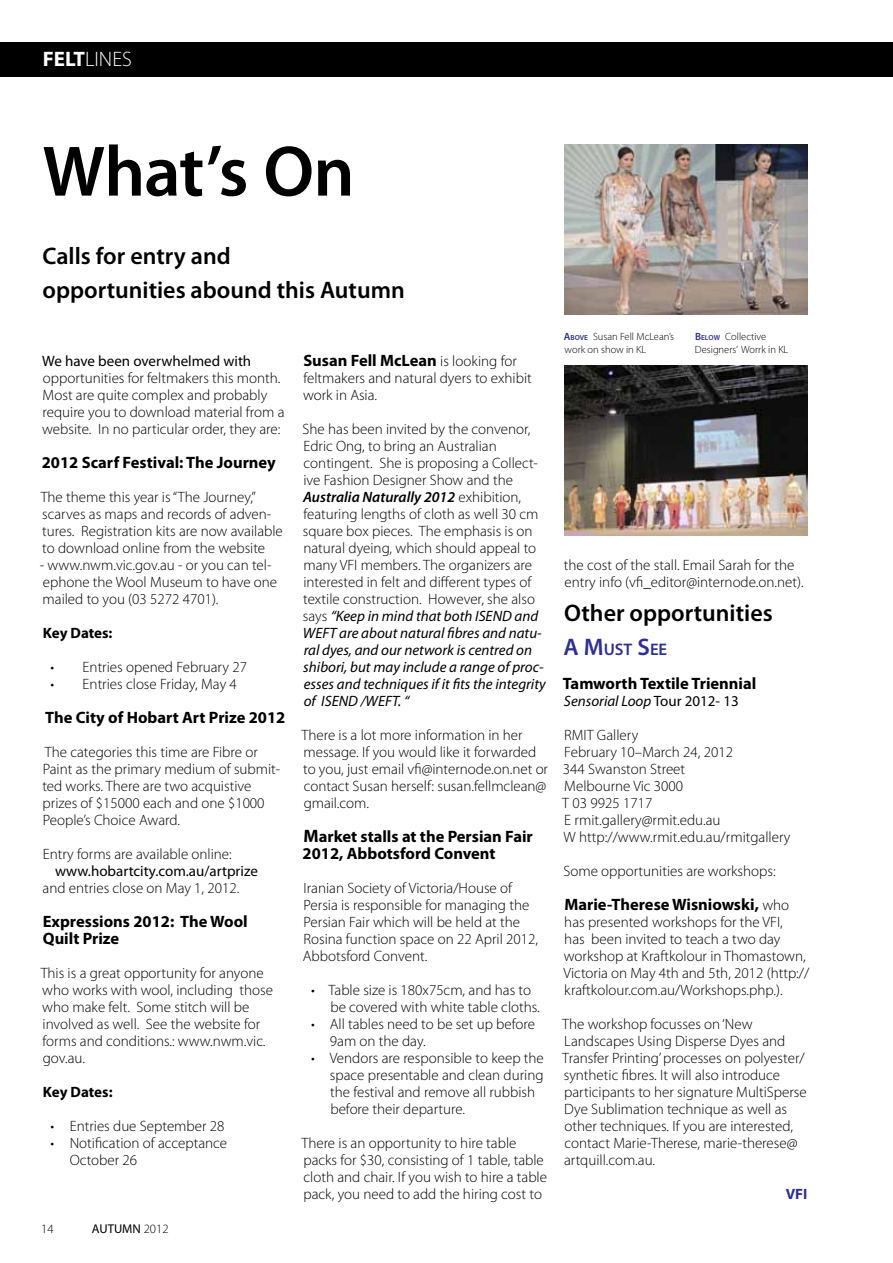
<style>
.page{position:relative;width:893px;height:1263px;background:#fff}
.page>*{position:absolute;margin:0;border:0;box-sizing:border-box;transform-origin:0 0}
.t1{font:600 72px "Myriad Pro";letter-spacing:-.015em;color:#000}
.t2{font:600 24px/34px "Myriad Pro";color:#000}
.t3{font:300 21px "Myriad Pro";color:#fff}
.t4{font:600 16.8px "Myriad Pro";color:#2e3092}
.t5{font:700 16.5px/17px "Myriad Pro";color:#000}
.t6{font:300 15px/17px "Myriad Pro";color:#000}
.t7{font:15px "Myriad Pro";color:#000}
.t8{font:italic 15px "Myriad Pro";color:#000}
.t9{font:700 15px "Myriad Pro";letter-spacing:-.005em;color:#000}
.t10{font:700 15px "Myriad Pro";color:#2e3092}
.t11{font:12.75px "Myriad Pro";color:#000}
.t12{font:300 12.75px "Myriad Pro";color:#000}
.t13{font:300 10.5px/13.5px "Myriad Pro";color:#000}
.t14{font:600 7.35px "Myriad Pro";color:#2e3092}
.s1{font-weight:700}
.s2{font-weight:300}
.s3{font-weight:300;font-size:15px}
.s4{font-weight:600;font-style:italic}
.s5{font-weight:400;font-style:italic}
.s6{font-size:18px}
.s7{font-size:10.5px}
.s8{font-weight:600;color:#2e3092}
.s9{font-weight:600;font-size:7.35px;color:#2e3092}
.s10{font-size:24px}
.s11{font-style:normal}
</style>
<div class="page">
<img style="left:564px;top:366px;width:244px;height:170px">
<img style="left:564px;top:145px;width:244px;height:170px">
<div style="left:0;top:43px;width:893px;height:34px;background:#000"></div>
<h3 class="t3" style="left:43px;top:47px;width:91px"><span class="s1">FELT</span>LINES</h3>
<h1 class="t1" style="left:43px;top:126px;width:314px">What’s On</h1>
<h2 class="t2" style="left:43px;top:238px;width:364px">Calls for entry and<br>opportunities abound this Autumn</h2>
<p class="t7" style="left:42px;top:351px;width:211px">We have been overwhelmed with</p>
<p class="t6" style="left:42px;top:369px;width:244px">opportunities for feltmakers this month.<br>Most are quite complex and probably require you to download material from a website. In no particular order, they are:</p>
<p class="t5" style="left:42px;top:453px;width:236px">2012 Scarf Festival: The Journey</p>
<p class="t6" style="left:41px;top:489px;width:244px">The theme this year is “The Journey,” scarves as maps and records of adven&shy;tures. Registration kits are now available to download online from the website</p>
<p class="t6" style="left:40px;top:557px;width:239px">- www.nwm.vic.gov.au - or you can tel&shy;ephone the Wool Museum to have one mailed to you (03 5272 4701).</p>
<p class="t9" style="left:43px;top:623px;width:71px">Key Dates:</p>
<p class="t6" style="left:50px;top:659px;width:198px">• Entries opened February 27</p>
<p class="t6" style="left:50px;top:676px;width:188px">• Entries close Friday, May 4</p>
<p class="t5" style="left:45px;top:708px;width:242px">The City of Hobart Art Prize 2012</p>
<p class="t6" style="left:42px;top:744px;width:239px">The categories this time are Fibre or Paint as the primary medium of submit&shy;ted works. There are two acquistive prizes of $15000 each and one $1000<br>People’s Choice Award.</p>
<p class="t6" style="left:43px;top:846px;width:191px">Entry forms are available online:</p>
<p class="t7" style="left:55px;top:862px;width:204px">www.hobartcity.com.au/artprize</p>
<p class="t6" style="left:43px;top:880px;width:198px">and entries close on May 1, 2012.</p>
<p class="t5" style="left:43px;top:912px;width:207px">Expressions 2012: The Wool<br>Quilt Prize</p>
<p class="t6" style="left:41px;top:965px;width:234px">This is a great opportunity for anyone who works with wool, including those who make felt. Some stitch will be involved as well. See the website for forms and conditions.: www.nwm.vic. gov.au.</p>
<p class="t9" style="left:43px;top:1082px;width:71px">Key Dates:</p>
<p class="t6" style="left:50px;top:1118px;width:176px">• Entries due September 28</p>
<p class="t6" style="left:70px;top:1135px;width:159px;text-indent:-19px">• Notification of acceptance<br>October 26</p>
<p class="t12" style="left:41px;top:1222px;width:14px">14</p>
<p class="t11" style="left:92px;top:1221px;width:78px">AUTUMN <span class="s2">2012</span></p>
<p class="t5" style="left:303px;top:351px;width:215px">Susan Fell McLean <span class="s3">is looking for</span></p>
<p class="t6" style="left:303px;top:369px;width:230px">feltmakers and natural dyers to exhibit work in Asia.</p>
<p class="t6" style="left:303px;top:420px;width:245px">She has been invited by the convenor, Edric Ong, to bring an Australian contingent. She is proposing a Collect&shy;ive Fashion Designer Show and the <span class="s4">Australia Naturally 2012</span> exhibition, featuring lengths of cloth as well 30 cm square box pieces. The emphasis is on natural dyeing, which should appeal to many VFI members. The organizers are interested in felt and different types of textile construction. However, she also says <span class="s5">“Keep in mind that both ISEND and WEFT are about natural fibres and natu&shy;ral dyes, and our network is centred on shibori, but may include a range of proc&shy;esses and techniques if it fits the integrity of ISEND /WEFT. “</span></p>
<p class="t6" style="left:302px;top:727px;width:248px">There is a lot more information in her message. If you would like it forwarded to you, just email vfi@internode.on.net or contact Susan herself: susan.fellmclean@ gmail.com.</p>
<p class="t5" style="left:303px;top:827px;width:232px"><span class="s6">M</span>arket stalls at the Persian Fair<br>2012, Abbotsford Convent</p>
<p class="t6" style="left:303px;top:880px;width:237px">Iranian Society of Victoria/House of Persia is responsible for managing the Persian Fair which will be held at the Rosina function space on 22 April 2012, Abbotsford Convent.</p>
<p class="t6" style="left:330px;top:982px;width:211px;text-indent:-19px">• Table size is 180x75cm, and has to be covered with white table cloths.</p>
<p class="t6" style="left:330px;top:1016px;width:207px;text-indent:-19px">• All tables need to be set up before<br>9am on the day.</p>
<p class="t6" style="left:330px;top:1050px;width:215px;text-indent:-19px">• Vendors are responsible to keep the space presentable and clean during the festival and remove all rubbish before their departure.</p>
<p class="t6" style="left:301px;top:1135px;width:247px">There is an opportunity to hire table packs for $30, consisting of 1 table, table cloth and chair. If you wish to hire a table pack, you need to add the hiring cost to</p>
<p class="t13" style="left:565px;top:329px;width:111px;text-indent:28px">Susan Fell McLean’s work on show in KL</p>
<p class="t14" style="left:564px;top:332px;width:17px"><span class="s7">A</span>BOVE</p>
<p class="t13" style="left:695px;top:329px;width:95px"><span class="s8">B</span> <span class="s9">ELOW</span> Collective<br>Designers’ Worrk in KL</p>
<p class="t6" style="left:564px;top:557px;width:241px">the cost of the stall. Email Sarah for the entry info (vfi_editor@internode.on.net).</p>
<h2 class="t2" style="left:564px;top:595px;width:210px">Other opportunities</h2>
<p class="t4" style="left:564px;top:638px;width:96px"><span class="s10">A M</span>UST <span class="s10">S</span>EE</p>
<p class="t5" style="left:563px;top:674px;width:195px">Tamworth Textile Triennial</p>
<p class="t8" style="left:564px;top:692px;width:176px">Sensorial Loop <span class="s11">Tour 2012- 13</span></p>
<p class="t6" style="left:562px;top:727px;width:230px">RMIT Gallery<br>February 10–March 24, 2012<br>344 Swanston Street<br>Melbourne Vic 3000<br>T 03 9925 1717<br>E rmit.gallery@rmit.edu.au<br>W http://www.rmit.edu.au/rmitgallery</p>
<p class="t6" style="left:563px;top:863px;width:214px">Some opportunities are workshops:</p>
<p class="t5" style="left:564px;top:895px;width:226px">Marie-Therese Wisniowski, <span class="s3">who</span></p>
<p class="t6" style="left:563px;top:914px;width:247px">has presented workshops for the VFI,<br>has been invited to teach a two day workshop at Kraftkolour in Thomastown, Victoria on May 4th and 5th, 2012 (http:// kraftkolour.com.au/Workshops.php.).</p>
<p class="t6" style="left:562px;top:1016px;width:246px">The workshop focusses on ‘New Landscapes Using Disperse Dyes and Transfer Printing’ processes on polyester/ synthetic fibres. It will also introduce participants to her signature MultiSperse Dye Sublimation technique as well as other techniques. If you are interested, contact Marie-Therese, marie-therese@ artquill.com.au.</p>
<p class="t10" style="left:786px;top:1184px;width:21px">VFI</p>
</div>
